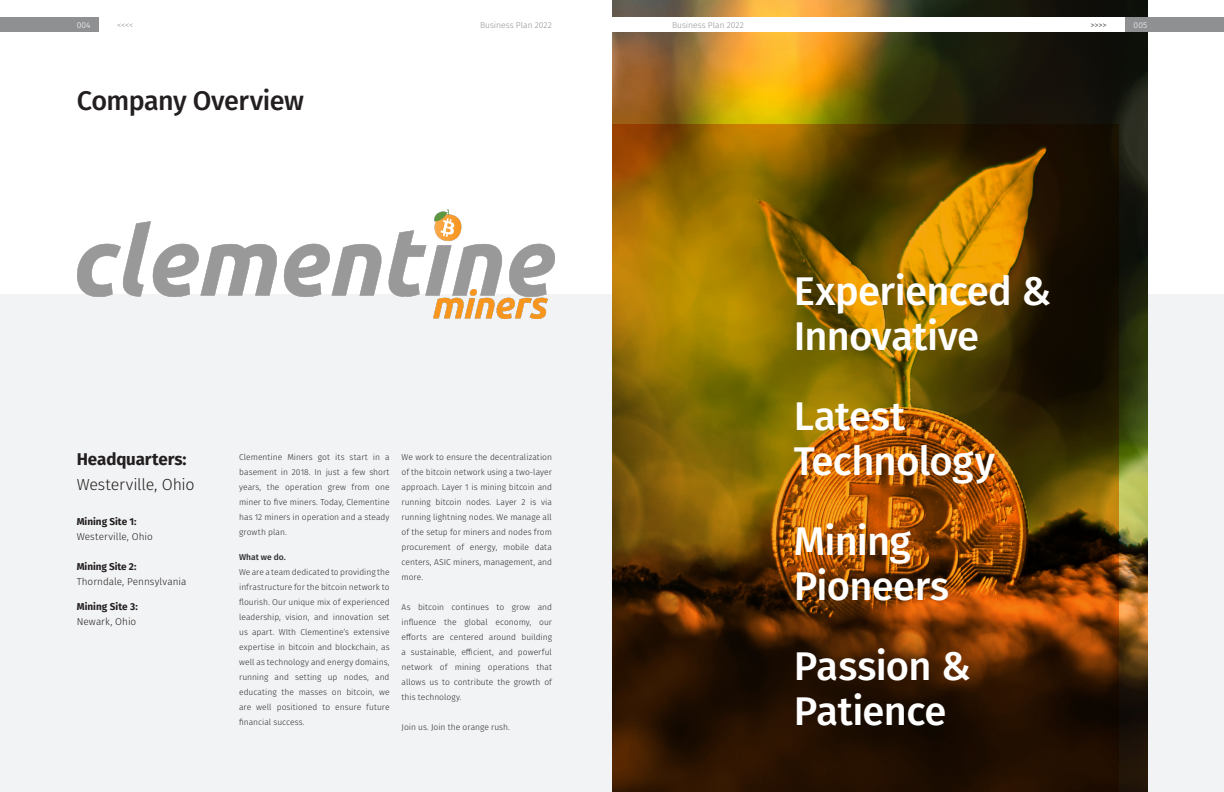
<style>
.page{position:relative;width:1224px;height:792px;background:#fff}
.page>*{position:absolute;margin:0;border:0;box-sizing:border-box;transform-origin:0 0}
.Headline_40_44_Left{font:500 40px/45px "Fira Sans";letter-spacing:-.015em;color:#fff}
.Headline_27_31_Left{font:500 27px "Fira Sans";letter-spacing:-.02em;color:#231f20}
.Headline_17_25_Left{font:700 17px "Fira Sans";letter-spacing:-.005em;color:#231f20}
.Headline_17_25_Left-2{font:300 16px "Fira Sans";letter-spacing:-.015em;color:#231f20}
.Copy_Text_08_14_Left{font:300 10px/15px "Fira Sans";color:#231f20}
.Headlines_Copy_Text{font:300 10px/15px "Fira Sans";color:#231f20}
.Small_Text_6_10_Left{font:700 10px/15px "Fira Sans";letter-spacing:.005em;color:#231f20}
.Copy_Text_08_14_Full{font:300 8.5px/15px "Fira Sans";color:#292c2f;text-align:justify}
.Copy_Text_08_14_Left-2{font:300 8.5px "Fira Sans";color:#8e9092}
.Copy_Text_08_14_Righ{font:300 8.5px "Fira Sans";color:#8e9092}
.Copy_Text_08_14_Full-2{font:500 8.5px "Fira Sans";letter-spacing:.005em;color:#292c2f}
.Copy_Text_08_14_Righ-2{font:300 8.5px "Fira Sans";color:#231f20}
.Copy_Text_08_14_Left-3{font:300 8.5px "Fira Sans";color:#fff}
.Copy_Text_08_14_Righ-3{font:300 8.5px "Fira Sans";color:#fff}
.s1{font-weight:700}
.s2{font-weight:300}
</style>
<div class="page">
<div style="left:0;top:295px;width:1224px;height:497px;background:#f2f3f4"></div>
<img style="left:612px;top:0;width:535px;height:792px">
<img style="left:77px;top:209px;width:477px;height:109px">
<svg style="left:612px;top:125px;width:507px;height:667px"></svg>
<div style="left:0;top:17px;width:99px;height:15px;background:#8e9092"></div>
<div style="left:1125px;top:17px;width:99px;height:15px;background:#8e9092"></div>
<div style="left:612px;top:17px;width:513px;height:15px;background:#fff"></div>
<p class="Copy_Text_08_14_Left-3" style="left:77px;top:19px;width:15px">004</p>
<p class="Copy_Text_08_14_Left-2" style="left:117px;top:19px;width:18px">&lt;&lt;&lt;&lt;</p>
<p class="Copy_Text_08_14_Righ" style="left:480px;top:19px;width:73px">Business Plan 2022</p>
<p class="Copy_Text_08_14_Left-2" style="left:672px;top:19px;width:73px">Business Plan 2022</p>
<p class="Copy_Text_08_14_Righ-2" style="left:1091px;top:19px;width:18px">&gt;&gt;&gt;&gt;</p>
<p class="Copy_Text_08_14_Righ-3" style="left:1134px;top:19px;width:15px">005</p>
<p class="Headline_27_31_Left" style="left:77px;top:79px;width:229px">Company Overview</p>
<p class="Headline_17_25_Left" style="left:77px;top:445px;width:111px">Headquarters:</p>
<p class="Headline_17_25_Left-2" style="left:77px;top:473px;width:119px">Westerville, Ohio</p>
<p class="Headlines_Copy_Text" style="left:77px;top:514px;width:78px"><span class="s1">Mining Site 1:<br></span>Westerville, Ohio</p>
<p class="Copy_Text_08_14_Left" style="left:77px;top:559px;width:111px"><span class="s1">Mining Site 2:<br></span>Thorndale, Pennsylvania</p>
<p class="Small_Text_6_10_Left" style="left:77px;top:598px;width:63px">Mining Site 3:<br><span class="s2">Newark, Ohio</span></p>
<p class="Copy_Text_08_14_Full" style="left:239px;top:449px;width:152px">Clementine Miners got its start in a basement in 2018. In just a few short years, the operation grew from one miner to five miners. Today, Clementine has 12 miners in operation and a steady growth plan.</p>
<p class="Copy_Text_08_14_Full-2" style="left:239px;top:550px;width:48px">What we do.</p>
<p class="Copy_Text_08_14_Full" style="left:239px;top:564px;width:152px">We are a team dedicated to providing the infrastructure for the bitcoin network to flourish. Our unique mix of experienced leadership, vision, and innovation set us apart. WIth Clementine‘s extensive expertise in bitcoin and blockchain, as well as technology and energy domains, running and setting up nodes, and educating the masses on bitcoin, we are well positioned to ensure future financial success.</p>
<p class="Copy_Text_08_14_Full" style="left:402px;top:449px;width:152px">We work to ensure the decentralization of the bitcoin network using a two-layer approach. Layer 1 is mining bitcoin and running bitcoin nodes. Layer 2 is via running lightning nodes. We manage all of the setup for miners and nodes from procurement of energy, mobile data centers, ASIC miners, management, and more.</p>
<p class="Copy_Text_08_14_Full" style="left:402px;top:599px;width:152px">As bitcoin continues to grow and influence the global economy, our efforts are centered around building a sustainable, efficient, and powerful network of mining operations that allows us to contribute the growth of this technology.</p>
<p class="Copy_Text_08_14_Full" style="left:402px;top:719px;width:110px">Join us. Join the orange rush.</p>
<p class="Headline_40_44_Left" style="left:794px;top:267px;width:259px">Experienced &amp;<br>Innovative</p>
<p class="Headline_40_44_Left" style="left:794px;top:392px;width:203px">Latest<br>Technology</p>
<p class="Headline_40_44_Left" style="left:794px;top:517px;width:157px">Mining<br>Pioneers</p>
<p class="Headline_40_44_Left" style="left:794px;top:642px;width:179px">Passion &amp;<br>Patience</p>
</div>
